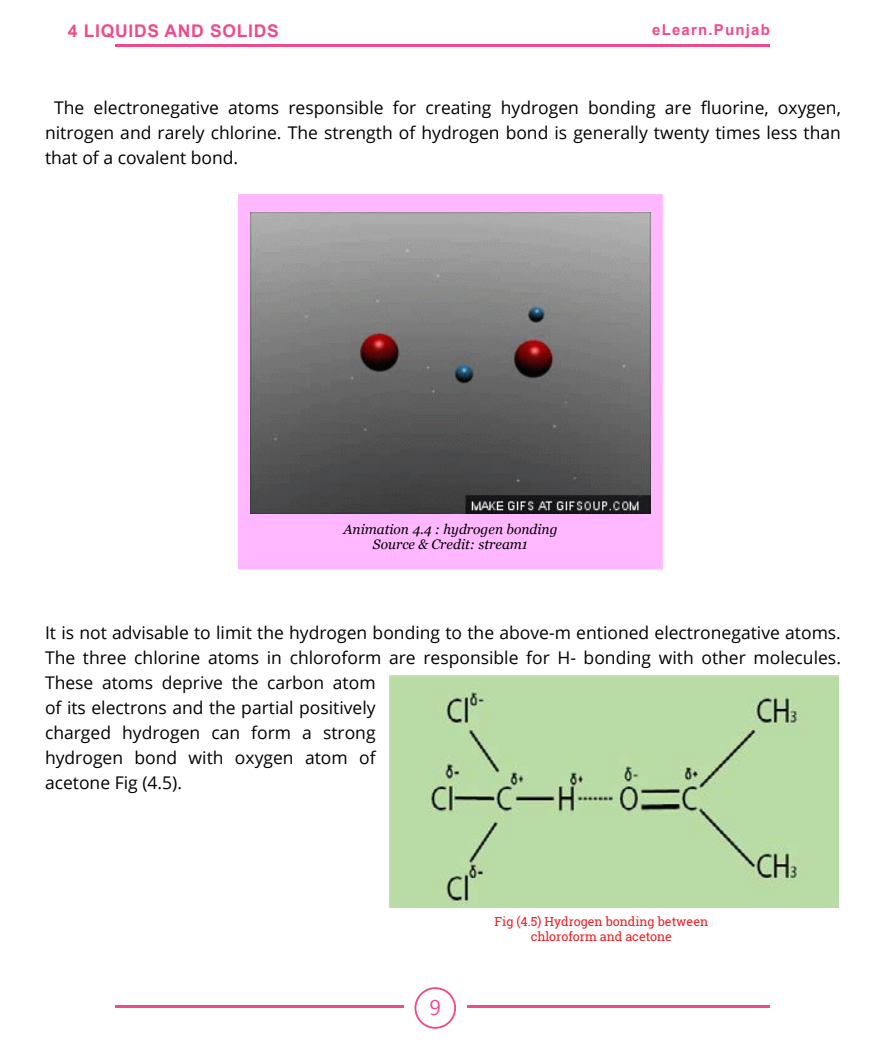
<style>
.page{position:relative;width:886px;height:1053px;background:#fff}
.page>*{position:absolute;margin:0;border:0;box-sizing:border-box;transform-origin:0 0}
.t1{font:21.25px "Segoe UI";color:#ef4a8e}
.t2{font:17.5px/25px "Open Sans";color:#000;text-align:justify}
.t3{font:700 17.5px "Arial";letter-spacing:.04em;color:#ef4a8e}
.t4{font:700 15px "Arial";letter-spacing:.08em;color:#ef4a8e}
.t5{font:italic 13.75px/15px "Georgia";color:#000;text-align:center}
.t6{font:12.5px/15px "Roboto Slab";color:#ed1d24;text-align:center}
</style>
<div class="page">
<hr style="left:116px;top:1005px;width:288px;height:2px;background:#ef4a8e">
<hr style="left:467px;top:1005px;width:303px;height:2px;background:#ef4a8e">
<svg style="left:414px;top:987px;width:42px;height:41px"></svg>
<div style="left:416px;top:988px;width:38px;height:38px;background:#fff;border-radius:50%"></div>
<hr style="left:116px;top:45px;width:654px;height:2px;background:#ef4a8e">
<div style="left:238px;top:194px;width:425px;height:375px;background:#ffb8ff"></div>
<img style="left:250px;top:213px;width:400px;height:300px">
<img style="left:390px;top:675px;width:448px;height:232px">
<p class="t3" style="left:68px;top:19px;width:213px">4 LIQUIDS AND SOLIDS</p>
<p class="t4" style="left:652px;top:20px;width:119px">eLearn.Punjab</p>
<p class="t2" style="left:45px;top:94px;width:797px;text-indent:9px">The electronegative atoms responsible for creating hydrogen bonding are fluorine, oxygen, nitrogen and rarely chlorine. The strength of hydrogen bond is generally twenty times less than that of a covalent bond.</p>
<p class="t5" style="left:343px;top:522px;width:216px">Animation 4.4 : hydrogen bonding<br>Source &amp; Credit: stream1</p>
<p class="t2" style="left:45px;top:620px;width:797px;text-align:left">It is not advisable to limit the hydrogen bonding to the above-m entioned electronegative atoms.<br>The three chlorine atoms in chloroform are responsible for H- bonding with other molecules.<br>These atoms deprive the carbon atom<br>of its electrons and the partial positively<br>charged hydrogen can form a strong<br>hydrogen bond with oxygen atom of<br>acetone Fig (4.5).</p>
<p class="t1" style="left:429px;top:993px;width:13px">9</p>
<p class="t6" style="left:494px;top:913px;width:215px">Fig (4.5) Hydrogen bonding between chloroform and acetone</p>
</div>
